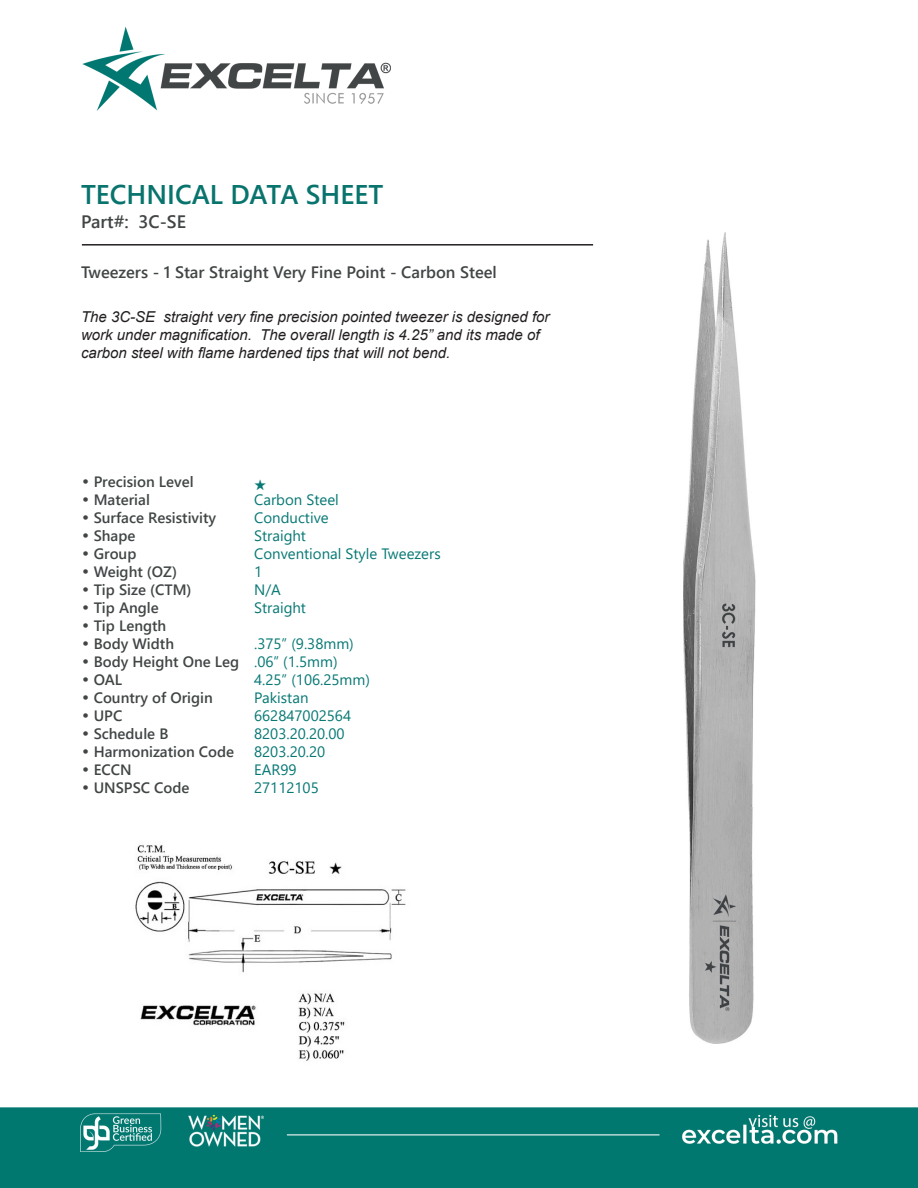
<style>
.page{position:relative;width:918px;height:1188px;background:#fff}
.page>*{position:absolute;margin:0;border:0;box-sizing:border-box;transform-origin:0 0}
.t1{font:700 27px "Yu Gothic UI";color:#08746d}
.t2{font:700 18px "Yu Gothic UI";color:#414546}
.t3{font:700 16.5px "Yu Gothic UI";color:#414546}
.CT_s_CTM{font:700 15px "Yu Gothic UI";color:#414546}
.t4{font:italic 15px/18px "Arial";color:#231f20}
.CT_s_CTM-2{font:15px "Yu Gothic UI";color:#077874}
.s1{font-family:"Century Gothic";font-weight:400}
</style>
<div class="page">
<img style="left:0;top:27px;width:918px;height:1161px">
<img style="left:683px;top:232px;width:74px;height:812px">
<img style="left:130px;top:841px;width:282px;height:225px">
<hr style="left:82px;top:244px;width:511px;height:2px;background:#231f20">
<svg style="left:255px;top:479px;width:11px;height:11px"></svg>
<p class="t1" style="left:81px;top:178px;width:304px">TECHNICAL DATA SHEET</p>
<p class="t2" style="left:81px;top:212px;width:107px">Part#: 3C-SE</p>
<p class="t3" style="left:81px;top:262px;width:417px">Tweezers - 1 Star Straight Very Fine Point - Carbon Steel</p>
<p class="t4" style="left:81px;top:308px;width:470px">The 3C-SE straight very fine precision pointed tweezer is designed for work under magnification. The overall length is 4.25” and its made of carbon steel with flame hardened tips that will not bend.</p>
<p class="CT_s_CTM" style="left:81px;top:473px;width:114px"><span class="s1">•</span> Precision Level</p>
<p class="CT_s_CTM" style="left:81px;top:491px;width:70px"><span class="s1">•</span> Material</p>
<p class="CT_s_CTM-2" style="left:254px;top:485px;width:86px">Carbon Steel</p>
<p class="CT_s_CTM" style="left:81px;top:509px;width:137px"><span class="s1">•</span> Surface Resistivity</p>
<p class="CT_s_CTM-2" style="left:254px;top:503px;width:76px">Conductive</p>
<p class="CT_s_CTM" style="left:81px;top:527px;width:56px"><span class="s1">•</span> Shape</p>
<p class="CT_s_CTM-2" style="left:254px;top:521px;width:53px">Straight</p>
<p class="CT_s_CTM" style="left:81px;top:545px;width:57px"><span class="s1">•</span> Group</p>
<p class="CT_s_CTM-2" style="left:254px;top:539px;width:188px">Conventional Style Tweezers</p>
<p class="CT_s_CTM" style="left:81px;top:563px;width:98px"><span class="s1">•</span> Weight (OZ)</p>
<p class="CT_s_CTM-2" style="left:254px;top:557px;width:10px">1</p>
<p class="CT_s_CTM" style="left:81px;top:581px;width:112px"><span class="s1">•</span> Tip Size (CTM)</p>
<p class="CT_s_CTM-2" style="left:254px;top:575px;width:28px">N/A</p>
<p class="CT_s_CTM" style="left:81px;top:599px;width:79px"><span class="s1">•</span> Tip Angle</p>
<p class="CT_s_CTM-2" style="left:254px;top:593px;width:53px">Straight</p>
<p class="CT_s_CTM" style="left:81px;top:617px;width:87px"><span class="s1">•</span> Tip Length</p>
<p class="CT_s_CTM" style="left:81px;top:635px;width:95px"><span class="s1">•</span> Body Width</p>
<p class="CT_s_CTM-2" style="left:254px;top:629px;width:101px">.375” (9.38mm)</p>
<p class="CT_s_CTM" style="left:81px;top:653px;width:160px"><span class="s1">•</span> Body Height One Leg</p>
<p class="CT_s_CTM-2" style="left:254px;top:647px;width:85px">.06” (1.5mm)</p>
<p class="CT_s_CTM" style="left:81px;top:671px;width:43px"><span class="s1">•</span> OAL</p>
<p class="CT_s_CTM-2" style="left:254px;top:665px;width:117px">4.25” (106.25mm)</p>
<p class="CT_s_CTM" style="left:81px;top:689px;width:133px"><span class="s1">•</span> Country of Origin</p>
<p class="CT_s_CTM-2" style="left:254px;top:683px;width:56px">Pakistan</p>
<p class="CT_s_CTM" style="left:81px;top:707px;width:43px"><span class="s1">•</span> UPC</p>
<p class="CT_s_CTM-2" style="left:254px;top:701px;width:99px">662847002564</p>
<p class="CT_s_CTM" style="left:81px;top:725px;width:89px"><span class="s1">•</span> Schedule B</p>
<p class="CT_s_CTM-2" style="left:254px;top:719px;width:92px">8203.20.20.00</p>
<p class="CT_s_CTM" style="left:81px;top:743px;width:155px"><span class="s1">•</span> Harmonization Code</p>
<p class="CT_s_CTM-2" style="left:254px;top:737px;width:73px">8203.20.20</p>
<p class="CT_s_CTM" style="left:81px;top:761px;width:52px"><span class="s1">•</span> ECCN</p>
<p class="CT_s_CTM-2" style="left:254px;top:755px;width:44px">EAR99</p>
<p class="CT_s_CTM" style="left:81px;top:779px;width:110px"><span class="s1">•</span> UNSPSC Code</p>
<p class="CT_s_CTM-2" style="left:254px;top:773px;width:66px">27112105</p>
</div>
